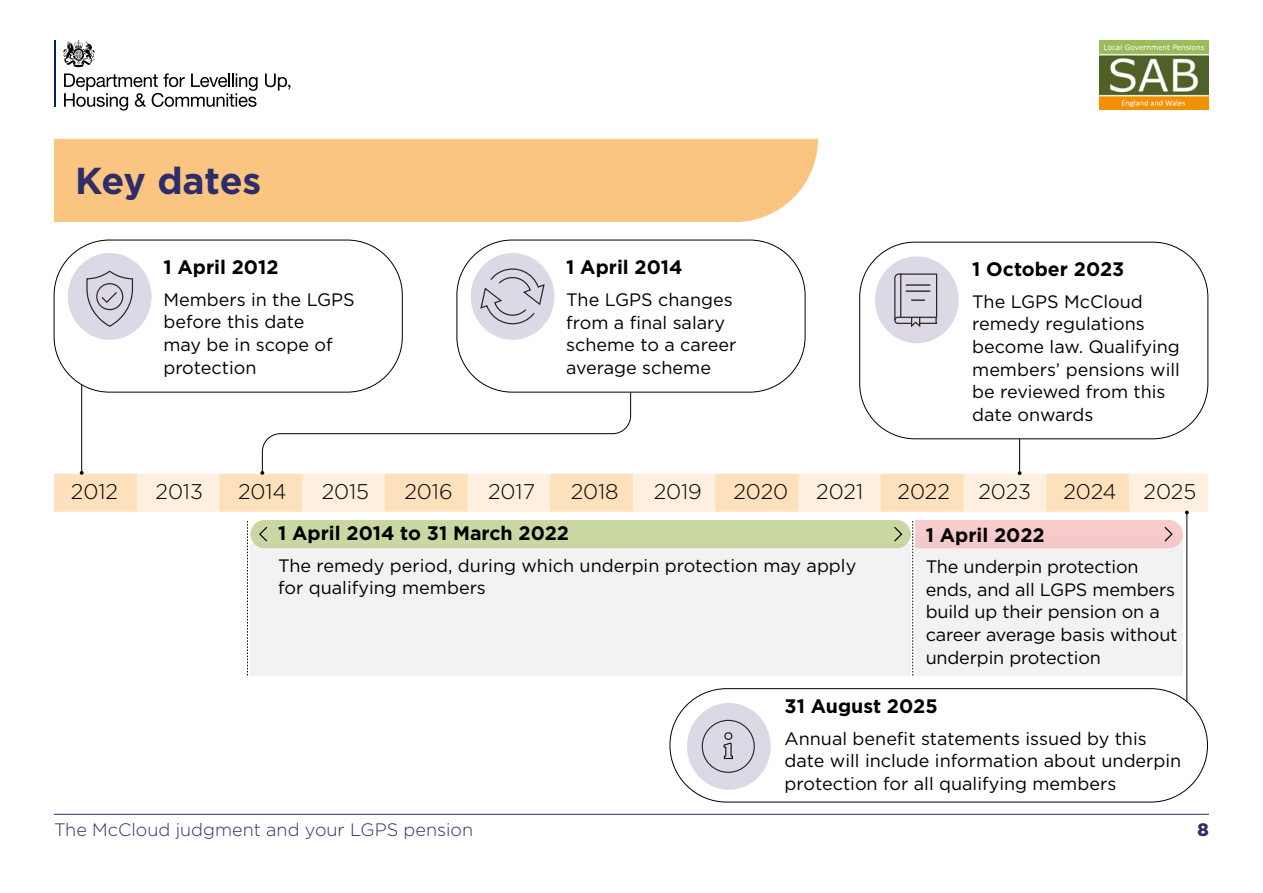
<style>
.page{position:relative;width:1263px;height:893px;background:#fff}
.page>*{position:absolute;margin:0;border:0;box-sizing:border-box;transform-origin:0 0}
.H1{font:700 37.5px "Gotham";letter-spacing:-.01em;color:#2e2d6a}
.t1{font:300 21.15px "Gotham";color:#000}
.t2{font:700 19.5px "Gotham";color:#000}
.t3{font:18px/22.6px "Gotham";color:#000}
.t4{font:300 18px "Gotham";color:#2e2d6a}
.t5{font:900 18px "Gotham";color:#2e2d6a}
</style>
<div class="page">
<img style="left:1099px;top:41px;width:110px;height:69px">
<hr style="left:55px;top:40px;width:1px;height:67px;background:#00226a">
<svg style="left:265px;top:74px;width:25px;height:17px"></svg>
<svg style="left:64px;top:73px;width:194px;height:38px"></svg>
<svg style="left:62px;top:40px;width:33px;height:27px"></svg>
<hr style="left:54px;top:814px;width:1155px;height:1px;background:#2e2d6a">
<div style="left:54px;top:139px;width:764px;height:83px;background:#fac581"></div>
<svg style="left:54px;top:474px;width:1154px;height:38px;background:#fde7cd"></svg>
<div style="left:250px;top:544px;width:661px;height:131px;background:#f2f2f2"></div>
<svg style="left:247px;top:521px;width:1px;height:154px"></svg>
<hr style="left:81px;top:304px;width:1px;height:169px;background:#000">
<svg style="left:80px;top:471px;width:4px;height:4px"></svg>
<hr style="left:1019px;top:351px;width:1px;height:122px;background:#000">
<hr style="left:1186px;top:512px;width:1px;height:213px;background:#000">
<div style="left:250px;top:520px;width:661px;height:28px;background:#c9d8a3;border-radius:14px"></div>
<svg style="left:912px;top:520px;width:271px;height:155px"></svg>
<svg style="left:894px;top:527px;width:9px;height:15px"></svg>
<svg style="left:259px;top:526px;width:9px;height:16px"></svg>
<div style="left:860px;top:242px;width:348px;height:197px;background:#fff;border-radius:55px"></div>
<div style="left:859px;top:242px;width:349px;height:197px;border:1px solid #000;border-radius:55px"></div>
<div style="left:875px;top:256px;width:84px;height:87px;background:#dcd8e6;border-radius:50%"></div>
<svg style="left:894px;top:273px;width:44px;height:54px"></svg>
<div style="left:670px;top:689px;width:537px;height:113px;background:#fff;border-radius:57px"></div>
<div style="left:670px;top:688px;width:538px;height:114px;border:1px solid #000;border-radius:57px"></div>
<div style="left:687px;top:703px;width:84px;height:87px;background:#dcd8e6;border-radius:50%"></div>
<div style="left:702px;top:720px;width:53px;height:53px;border:1px solid #2b2422;border-radius:50%"></div>
<svg style="left:723px;top:732px;width:10px;height:27px"></svg>
<div style="left:54px;top:240px;width:348px;height:152px;border:1px solid #000;border-radius:55px"></div>
<div style="left:68px;top:253px;width:84px;height:87px;background:#dcd8e6;border-radius:50%"></div>
<svg style="left:86px;top:270px;width:48px;height:57px"></svg>
<div style="left:457px;top:240px;width:348px;height:152px;border:1px solid #000;border-radius:55px"></div>
<div style="left:471px;top:253px;width:83px;height:87px;background:#dcd8e6;border-radius:50%"></div>
<svg style="left:480px;top:266px;width:65px;height:61px"></svg>
<svg style="left:260px;top:392px;width:371px;height:83px"></svg>
<p class="H1" style="left:75px;top:159px;width:188px">Key dates</p>
<p class="t2" style="left:163px;top:256px;width:117px">1 April 2012</p>
<p class="t3" style="left:163px;top:288px;width:193px">Members in the LGPS before this date<br>may be in scope of protection</p>
<p class="t2" style="left:566px;top:256px;width:118px">1 April 2014</p>
<p class="t3" style="left:566px;top:288px;width:172px">The LGPS changes from a final salary scheme to a career average scheme</p>
<p class="t2" style="left:972px;top:258px;width:154px">1 October 2023</p>
<p class="t3" style="left:972px;top:290px;width:209px">The LGPS McCloud remedy regulations become law. Qualifying members’ pensions will be reviewed from this date onwards</p>
<p class="t1" style="left:71px;top:480px;width:49px">2012</p>
<p class="t1" style="left:155px;top:480px;width:49px">2013</p>
<p class="t1" style="left:238px;top:480px;width:50px">2014</p>
<p class="t1" style="left:322px;top:480px;width:49px">2015</p>
<p class="t1" style="left:404px;top:480px;width:50px">2016</p>
<p class="t1" style="left:488px;top:480px;width:49px">2017</p>
<p class="t1" style="left:571px;top:480px;width:49px">2018</p>
<p class="t1" style="left:654px;top:480px;width:50px">2019</p>
<p class="t1" style="left:733px;top:480px;width:56px">2020</p>
<p class="t1" style="left:816px;top:480px;width:48px">2021</p>
<p class="t1" style="left:978px;top:480px;width:54px">2023</p>
<p class="t1" style="left:1063px;top:480px;width:55px">2024</p>
<p class="t1" style="left:1143px;top:480px;width:54px">2025</p>
<p class="t1" style="left:898px;top:480px;width:54px">2022</p>
<p class="t2" style="left:926px;top:523px;width:120px">1 April 2022</p>
<p class="t3" style="left:926px;top:555px;width:253px">The underpin protection ends, and all LGPS members build up their pension on a career average basis without underpin protection</p>
<p class="t2" style="left:278px;top:522px;width:292px">1 April 2014 to 31 March 2022</p>
<p class="t3" style="left:278px;top:554px;width:580px">The remedy period, during which underpin protection may apply for qualifying members</p>
<p class="t2" style="left:784px;top:695px;width:155px">31 August 2025</p>
<p class="t3" style="left:784px;top:727px;width:398px">Annual benefit statements issued by this date will include information about underpin protection for all qualifying members</p>
<p class="t4" style="left:54px;top:820px;width:421px">The McCloud judgment and your LGPS pension</p>
<p class="t5" style="left:1197px;top:819px;width:13px">8</p>
</div>
